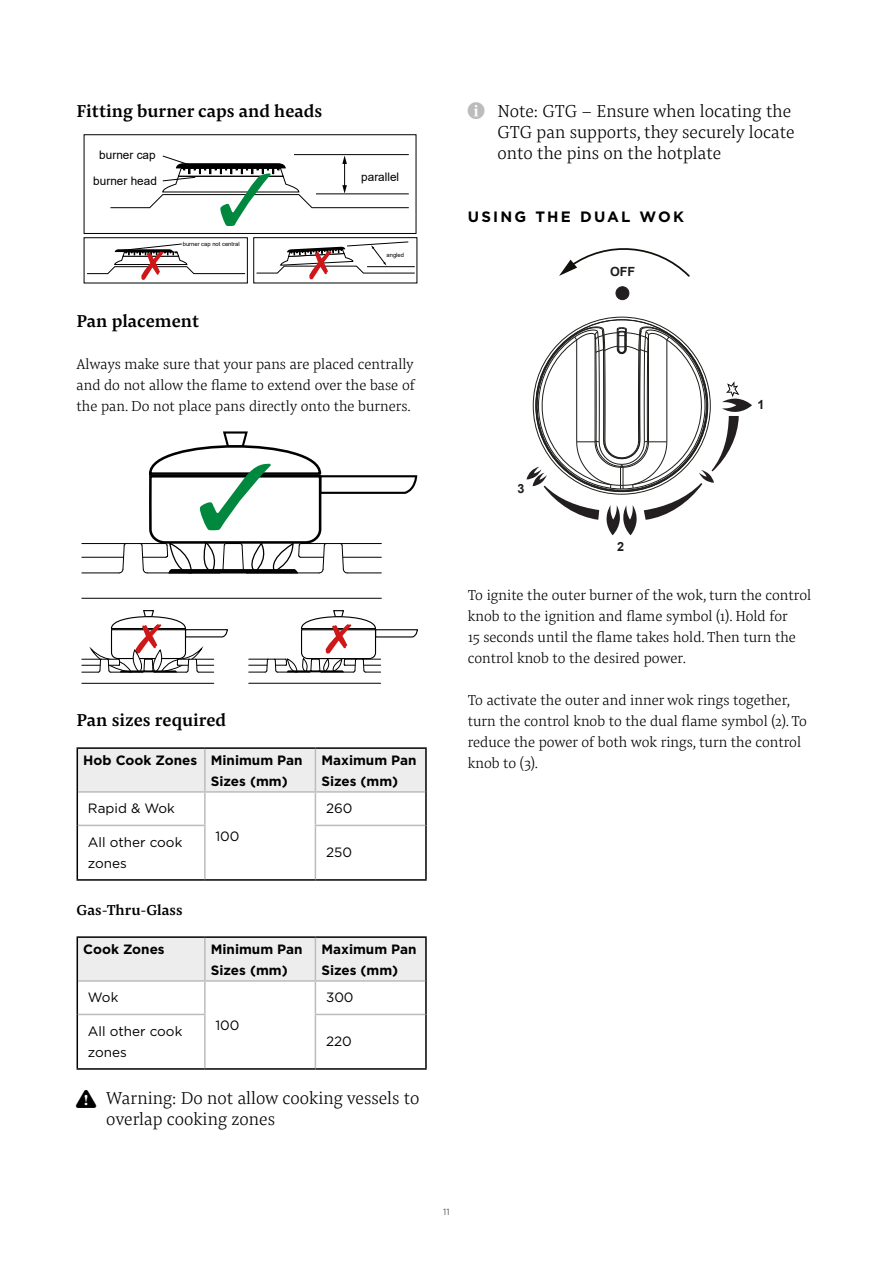
<style>
.page{position:relative;width:893px;height:1263px;background:#fff}
.page>*{position:absolute;margin:0;border:0;box-sizing:border-box;transform-origin:0 0}
.t1{font:300 18px/21px "Pensum Pro";color:#000}
.t2{font:500 18px "Pensum Pro";color:#000}
.t3{font:300 15px/21px "Pensum Pro";color:#000}
.t4{font:700 15px "Gotham";letter-spacing:.15em;color:#000}
.t5{font:500 15px "Pensum Pro";color:#000}
.t6{font:700 13.5px/21px "Gotham";color:#000}
.t7{font:13.5px/21px "Gotham";color:#000}
.t8{font:700 12.6px "Arial";color:#1d1d1b}
.t9{font:11.7px "Arial";color:#000}
.t10{font:9px "Gotham";color:#575756}
.t11{font:5.85px "Arial";color:#000}
.s1{color:#bcbcbc}
</style>
<div class="page">
<svg style="left:87px;top:244px;width:158px;height:36px"></svg>
<svg style="left:256px;top:242px;width:159px;height:37px"></svg>
<div style="left:253px;top:237px;width:164px;height:46px;border:1px solid #000"></div>
<div style="left:84px;top:237px;width:164px;height:46px;border:1px solid #000"></div>
<hr style="left:294px;top:154px;width:115px;height:1px;background:#000">
<svg style="left:110px;top:155px;width:299px;height:71px"></svg>
<div style="left:84px;top:134px;width:332px;height:100px;border:1px solid #000"></div>
<hr style="left:82px;top:683px;width:132px;height:1px;background:#000">
<svg style="left:82px;top:610px;width:146px;height:63px"></svg>
<hr style="left:111px;top:672px;width:31px;height:1px;background:#000">
<hr style="left:155px;top:672px;width:31px;height:1px;background:#000">
<hr style="left:249px;top:683px;width:132px;height:1px;background:#000">
<svg style="left:249px;top:610px;width:169px;height:63px"></svg>
<hr style="left:82px;top:598px;width:299px;height:1px;background:#000">
<hr style="left:82px;top:572px;width:37px;height:1px;background:#000">
<hr style="left:82px;top:557px;width:42px;height:1px;background:#000">
<hr style="left:82px;top:543px;width:83px;height:1px;background:#000">
<svg style="left:118px;top:431px;width:300px;height:143px"></svg>
<svg style="left:78px;top:749px;width:347px;height:130px"></svg>
<hr style="left:77px;top:747px;width:128px;height:2px;background:#000">
<hr style="left:77px;top:749px;width:1px;height:43px;background:#000">
<hr style="left:205px;top:747px;width:110px;height:2px;background:#000">
<hr style="left:315px;top:747px;width:112px;height:2px;background:#000">
<hr style="left:425px;top:749px;width:2px;height:43px;background:#000">
<hr style="left:77px;top:792px;width:1px;height:33px;background:#000">
<hr style="left:425px;top:792px;width:2px;height:33px;background:#000">
<hr style="left:77px;top:825px;width:1px;height:54px;background:#000">
<hr style="left:425px;top:825px;width:2px;height:54px;background:#000">
<hr style="left:77px;top:879px;width:128px;height:2px;background:#000">
<hr style="left:205px;top:879px;width:110px;height:2px;background:#000">
<hr style="left:315px;top:879px;width:112px;height:2px;background:#000">
<hr style="left:204px;top:749px;width:2px;height:42px;background:#bcbcbc">
<hr style="left:315px;top:749px;width:1px;height:42px;background:#bcbcbc">
<hr style="left:78px;top:791px;width:127px;height:2px;background:#bcbcbc">
<hr style="left:205px;top:791px;width:110px;height:2px;background:#bcbcbc">
<hr style="left:204px;top:793px;width:2px;height:32px;background:#bcbcbc">
<hr style="left:315px;top:791px;width:110px;height:2px;background:#bcbcbc">
<hr style="left:315px;top:793px;width:1px;height:32px;background:#bcbcbc">
<hr style="left:78px;top:825px;width:128px;height:1px;background:#bcbcbc">
<hr style="left:204px;top:826px;width:2px;height:53px;background:#bcbcbc">
<hr style="left:315px;top:825px;width:110px;height:1px;background:#bcbcbc">
<hr style="left:315px;top:826px;width:1px;height:53px;background:#bcbcbc">
<svg style="left:78px;top:938px;width:347px;height:130px"></svg>
<hr style="left:77px;top:936px;width:128px;height:2px;background:#000">
<hr style="left:77px;top:938px;width:1px;height:43px;background:#000">
<hr style="left:205px;top:936px;width:110px;height:2px;background:#000">
<hr style="left:315px;top:936px;width:112px;height:2px;background:#000">
<hr style="left:425px;top:938px;width:2px;height:43px;background:#000">
<hr style="left:77px;top:981px;width:1px;height:33px;background:#000">
<hr style="left:425px;top:981px;width:2px;height:33px;background:#000">
<hr style="left:77px;top:1014px;width:1px;height:54px;background:#000">
<hr style="left:425px;top:1014px;width:2px;height:54px;background:#000">
<hr style="left:77px;top:1068px;width:128px;height:2px;background:#000">
<hr style="left:205px;top:1068px;width:110px;height:2px;background:#000">
<hr style="left:315px;top:1068px;width:112px;height:2px;background:#000">
<hr style="left:204px;top:938px;width:2px;height:42px;background:#bcbcbc">
<hr style="left:315px;top:938px;width:1px;height:42px;background:#bcbcbc">
<hr style="left:78px;top:980px;width:127px;height:2px;background:#bcbcbc">
<hr style="left:205px;top:980px;width:110px;height:2px;background:#bcbcbc">
<hr style="left:204px;top:982px;width:2px;height:32px;background:#bcbcbc">
<hr style="left:315px;top:980px;width:110px;height:2px;background:#bcbcbc">
<hr style="left:315px;top:982px;width:1px;height:32px;background:#bcbcbc">
<hr style="left:78px;top:1014px;width:128px;height:1px;background:#bcbcbc">
<hr style="left:204px;top:1015px;width:2px;height:53px;background:#bcbcbc">
<hr style="left:315px;top:1014px;width:110px;height:1px;background:#bcbcbc">
<hr style="left:315px;top:1015px;width:1px;height:53px;background:#bcbcbc">
<div style="left:615px;top:286px;width:14px;height:14px;border:1px solid #231f20;border-radius:50%"></div>
<div style="left:616px;top:287px;width:13px;height:13px;background:#231f20;border-radius:50%"></div>
<svg style="left:526px;top:326px;width:226px;height:209px"></svg>
<svg style="left:559px;top:248px;width:131px;height:29px"></svg>
<p class="t2" style="left:77px;top:98px;width:247px">Fitting burner caps and heads</p>
<p class="t9" style="left:99px;top:147px;width:58px">burner cap</p>
<p class="t9" style="left:93px;top:173px;width:65px">burner head</p>
<p class="t11" style="left:183px;top:240px;width:58px">burner cap not central</p>
<p class="t9" style="left:361px;top:168px;width:39px">parallel</p>
<p class="t11" style="left:387px;top:251px;width:19px">angled</p>
<p class="t2" style="left:77px;top:308px;width:124px">Pan placement</p>
<p class="t3" style="left:77px;top:353px;width:340px;text-align:justify">Always make sure that your pans are placed centrally and do not allow the flame to extend over the base of the pan. Do not place pans directly onto the burners.</p>
<p class="t2" style="left:77px;top:707px;width:151px">Pan sizes required</p>
<p class="t6" style="left:211px;top:749px;width:93px;text-indent:-128px">Hob Cook Zones Minimum Pan<br>Sizes (mm)</p>
<p class="t6" style="left:321px;top:749px;width:97px">Maximum Pan<br>Sizes (mm)</p>
<p class="t7" style="left:88px;top:798px;width:89px">Rapid &amp; Wok</p>
<p class="t7" style="left:215px;top:825px;width:26px">100</p>
<p class="t7" style="left:326px;top:798px;width:28px">260</p>
<p class="t7" style="left:88px;top:831px;width:96px">All other cook zones</p>
<p class="t7" style="left:326px;top:842px;width:28px">250</p>
<p class="t5" style="left:77px;top:899px;width:108px">Gas-Thru-Glass</p>
<p class="t6" style="left:83px;top:938px;width:83px">Cook Zones</p>
<p class="t6" style="left:211px;top:938px;width:93px">Minimum Pan<br>Sizes (mm)</p>
<p class="t6" style="left:321px;top:938px;width:97px">Maximum Pan<br>Sizes (mm)</p>
<p class="t7" style="left:88px;top:987px;width:32px">Wok</p>
<p class="t7" style="left:215px;top:1014px;width:26px">100</p>
<p class="t7" style="left:326px;top:987px;width:29px">300</p>
<p class="t7" style="left:88px;top:1020px;width:96px">All other cook zones</p>
<p class="t7" style="left:326px;top:1031px;width:27px">220</p>
<p class="t1" style="left:106px;top:1087px;width:315px">Warning: Do not allow cooking vessels to overlap cooking zones</p>
<p class="t1" style="left:497px;top:100px;width:298px;text-indent:-30px"><span class="s1">✔</span> Note: GTG - Ensure when locating the<br>GTG pan supports, they securely locate onto the pins on the hotplate</p>
<p class="t4" style="left:468px;top:207px;width:218px">USING THE DUAL WOK</p>
<p class="t8" style="left:518px;top:480px;width:9px">3</p>
<p class="t8" style="left:610px;top:262px;width:27px">OFF</p>
<p class="t8" style="left:617px;top:537px;width:9px">2</p>
<p class="t8" style="left:757px;top:395px;width:9px">1</p>
<p class="t3" style="left:468px;top:584px;width:345px">To ignite the outer burner of the wok, turn the control knob to the ignition and flame symbol (1). Hold for<br>15 seconds until the flame takes hold. Then turn the control knob to the desired power.</p>
<p class="t3" style="left:468px;top:689px;width:341px">To activate the outer and inner wok rings together, turn the control knob to the dual flame symbol (2). To reduce the power of both wok rings, turn the control knob to (3).</p>
<p class="t10" style="left:443px;top:1206px;width:8px">11</p>
</div>
